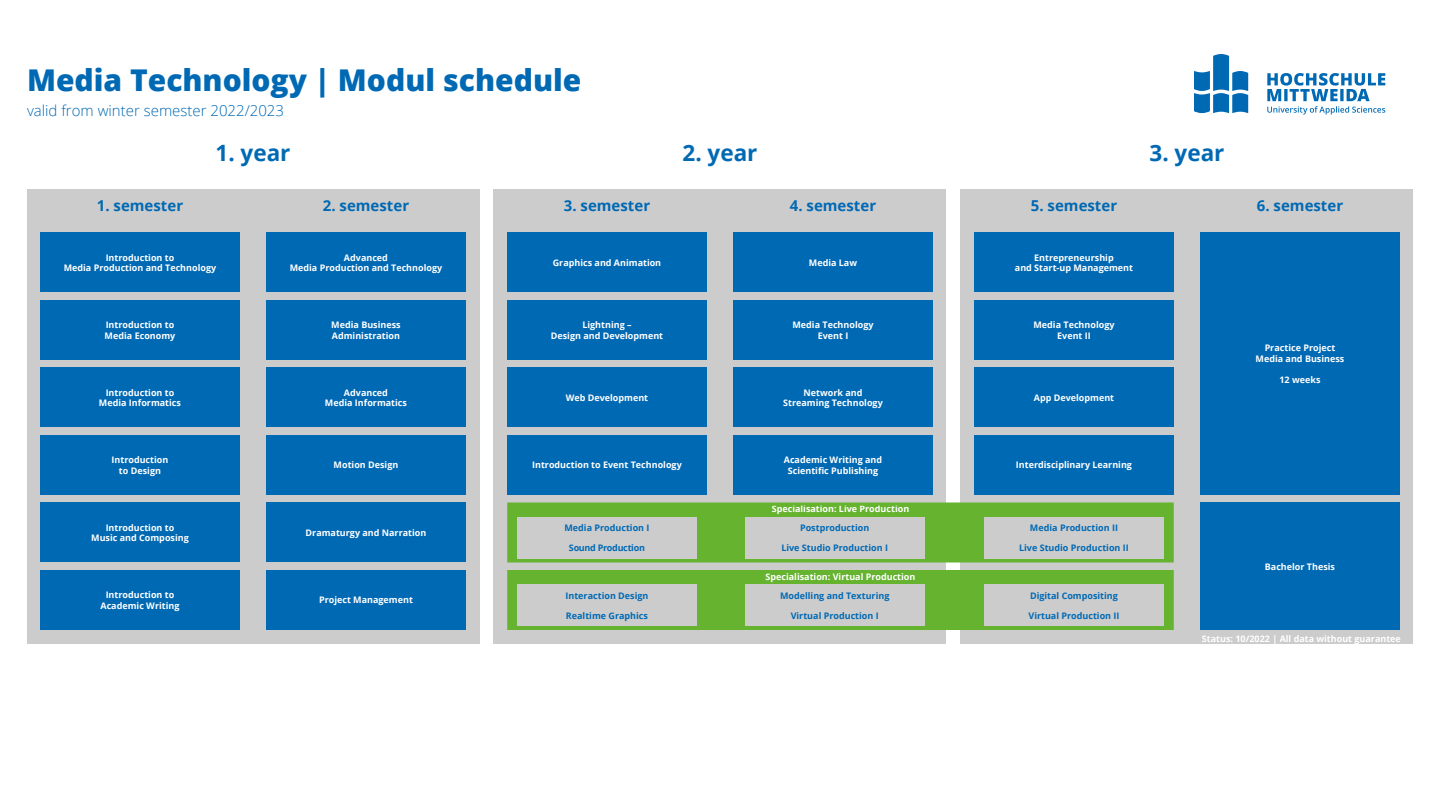
<style>
.page{position:relative;width:1440px;height:810px;background:#fff}
.page>*{position:absolute;margin:0;border:0;box-sizing:border-box;transform-origin:0 0}
.t1{font:800 30px "Open Sans";color:#0069b4}
.t2{font:700 22.5px "Open Sans";color:#0069b4}
.t3{font:700 15px "Open Sans";color:#0069b4}
.t4{font:300 15px "Open Sans";color:#0069b4}
.t5{font:700 9px/10.8px "Open Sans";color:#fff;text-align:center}
.t6{font:700 9px "Open Sans";color:#0069b4}
.t7{font:700 9px "Open Sans";letter-spacing:-.03em;color:#0069b4}
</style>
<div class="page">
<div style="left:27px;top:189px;width:452px;height:455px;background:#ccc"></div>
<div style="left:494px;top:189px;width:452px;height:455px;background:#ccc"></div>
<div style="left:961px;top:189px;width:452px;height:455px;background:#ccc"></div>
<div style="left:40px;top:232px;width:200px;height:60px;background:#0069b4"></div>
<div style="left:40px;top:300px;width:200px;height:60px;background:#0069b4"></div>
<div style="left:40px;top:368px;width:200px;height:60px;background:#0069b4"></div>
<div style="left:40px;top:435px;width:200px;height:60px;background:#0069b4"></div>
<div style="left:40px;top:502px;width:200px;height:60px;background:#0069b4"></div>
<div style="left:40px;top:570px;width:200px;height:60px;background:#0069b4"></div>
<div style="left:266px;top:232px;width:200px;height:60px;background:#0069b4"></div>
<div style="left:266px;top:300px;width:200px;height:60px;background:#0069b4"></div>
<div style="left:266px;top:368px;width:200px;height:60px;background:#0069b4"></div>
<div style="left:266px;top:435px;width:200px;height:60px;background:#0069b4"></div>
<div style="left:266px;top:502px;width:200px;height:60px;background:#0069b4"></div>
<div style="left:266px;top:570px;width:200px;height:60px;background:#0069b4"></div>
<div style="left:507px;top:232px;width:200px;height:60px;background:#0069b4"></div>
<div style="left:507px;top:300px;width:200px;height:60px;background:#0069b4"></div>
<div style="left:507px;top:368px;width:200px;height:60px;background:#0069b4"></div>
<div style="left:507px;top:435px;width:200px;height:60px;background:#0069b4"></div>
<div style="left:733px;top:232px;width:200px;height:60px;background:#0069b4"></div>
<div style="left:733px;top:300px;width:200px;height:60px;background:#0069b4"></div>
<div style="left:733px;top:368px;width:200px;height:60px;background:#0069b4"></div>
<div style="left:733px;top:435px;width:200px;height:60px;background:#0069b4"></div>
<div style="left:974px;top:232px;width:200px;height:60px;background:#0069b4"></div>
<div style="left:974px;top:300px;width:200px;height:60px;background:#0069b4"></div>
<div style="left:974px;top:368px;width:200px;height:60px;background:#0069b4"></div>
<div style="left:974px;top:435px;width:200px;height:60px;background:#0069b4"></div>
<div style="left:1200px;top:232px;width:200px;height:263px;background:#0069b4"></div>
<div style="left:1200px;top:502px;width:200px;height:128px;background:#0069b4"></div>
<div style="left:509px;top:504px;width:663px;height:57px;background:#65b32e"></div>
<div style="left:507px;top:502px;width:667px;height:60px;border:3px solid #65b32e"></div>
<div style="left:509px;top:572px;width:663px;height:56px;background:#65b32e"></div>
<div style="left:507px;top:570px;width:667px;height:60px;border:3px solid #65b32e"></div>
<div style="left:517px;top:517px;width:180px;height:41px;background:#ccc"></div>
<div style="left:745px;top:517px;width:180px;height:41px;background:#ccc"></div>
<div style="left:517px;top:585px;width:180px;height:41px;background:#ccc"></div>
<div style="left:745px;top:585px;width:180px;height:41px;background:#ccc"></div>
<div style="left:984px;top:517px;width:180px;height:41px;background:#ccc"></div>
<div style="left:984px;top:585px;width:180px;height:41px;background:#ccc"></div>
<svg style="left:1194px;top:54px;width:54px;height:59px"></svg>
<svg style="left:1267px;top:73px;width:118px;height:42px"></svg>
<h1 class="t1" style="left:27px;top:57px;width:556px">Media Technology | Modul schedule</h1>
<h3 class="t4" style="left:27px;top:100px;width:259px">valid from winter semester 2022/2023</h3>
<h2 class="t2" style="left:215px;top:137px;width:77px">1. year</h2>
<h2 class="t2" style="left:683px;top:137px;width:77px">2. year</h2>
<h2 class="t2" style="left:1150px;top:137px;width:77px">3. year</h2>
<h3 class="t3" style="left:97px;top:195px;width:88px">1. semester</h3>
<h3 class="t3" style="left:323px;top:195px;width:88px">2. semester</h3>
<h3 class="t3" style="left:564px;top:195px;width:88px">3. semester</h3>
<h3 class="t3" style="left:790px;top:195px;width:88px">4. semester</h3>
<h3 class="t3" style="left:1031px;top:195px;width:88px">5. semester</h3>
<h3 class="t3" style="left:1257px;top:195px;width:88px">6. semester</h3>
<p class="t5" style="left:64px;top:252px;width:154px">Introduction to<br>Media Production and Technology</p>
<p class="t5" style="left:290px;top:252px;width:154px">Advanced<br>Media Production and Technology</p>
<p class="t5" style="left:553px;top:257px;width:110px">Graphics and Animation</p>
<p class="t5" style="left:809px;top:257px;width:50px">Media Law</p>
<p class="t5" style="left:1015px;top:252px;width:120px">Entrepreneurship<br>and Start-up Management</p>
<p class="t5" style="left:105px;top:319px;width:72px;text-align:left">Introduction to<br>Media Economy</p>
<p class="t5" style="left:331px;top:319px;width:71px;text-align:left">Media Business<br>Administration</p>
<p class="t5" style="left:551px;top:319px;width:114px">Lightning –<br>Design and Development</p>
<p class="t5" style="left:792px;top:319px;width:83px">Media Technology<br>Event I</p>
<p class="t5" style="left:1033px;top:319px;width:83px">Media Technology<br>Event II</p>
<p class="t5" style="left:1256px;top:342px;width:90px">Practice Project<br>Media and Business</p>
<p class="t5" style="left:1279px;top:375px;width:43px">12 weeks</p>
<p class="t5" style="left:99px;top:387px;width:84px">Introduction to<br>Media Informatics</p>
<p class="t5" style="left:325px;top:387px;width:84px">Advanced<br>Media Informatics</p>
<p class="t5" style="left:566px;top:392px;width:84px">Web Development</p>
<p class="t5" style="left:783px;top:387px;width:101px">Network and<br>Streaming Technology</p>
<p class="t5" style="left:1034px;top:392px;width:82px">App Development</p>
<p class="t5" style="left:112px;top:454px;width:58px">Introduction to Design</p>
<p class="t5" style="left:334px;top:460px;width:66px">Motion Design</p>
<p class="t5" style="left:532px;top:460px;width:151px">Introduction to Event Technology</p>
<p class="t5" style="left:784px;top:454px;width:100px">Academic Writing and<br>Scientific Publishing</p>
<p class="t5" style="left:1016px;top:460px;width:118px">Interdisciplinary Learning</p>
<p class="t5" style="left:772px;top:503px;width:139px">Specialisation: Live Production</p>
<p class="t5" style="left:91px;top:522px;width:99px">Introduction to<br>Music and Composing</p>
<p class="t5" style="left:306px;top:527px;width:122px">Dramaturgy and Narration</p>
<p class="t6" style="left:564px;top:522px;width:87px">Media Production I</p>
<p class="t7" style="left:569px;top:542px;width:78px">Sound Production</p>
<p class="t6" style="left:800px;top:522px;width:71px">Postproduction</p>
<p class="t6" style="left:781px;top:542px;width:108px">Live Studio Production I</p>
<p class="t6" style="left:1030px;top:522px;width:90px">Media Production II</p>
<p class="t6" style="left:1019px;top:542px;width:111px">Live Studio Production II</p>
<p class="t5" style="left:1265px;top:561px;width:72px">Bachelor Thesis</p>
<p class="t5" style="left:766px;top:571px;width:151px">Specialisation: Virtual Production</p>
<p class="t5" style="left:100px;top:589px;width:81px">Introduction to<br>Academic Writing</p>
<p class="t5" style="left:319px;top:595px;width:95px">Project Management</p>
<p class="t6" style="left:566px;top:589px;width:84px">Interaction Design</p>
<p class="t6" style="left:566px;top:609px;width:84px">Realtime Graphics</p>
<p class="t6" style="left:780px;top:589px;width:111px">Modelling and Texturing</p>
<p class="t6" style="left:791px;top:609px;width:90px">Virtual Production I</p>
<p class="t6" style="left:1030px;top:589px;width:89px">Digital Compositing</p>
<p class="t6" style="left:1028px;top:609px;width:92px">Virtual Production II</p>
<p class="t5" style="left:1202px;top:633px;width:200px">Status: 10/2022 | All data without guarantee</p>
</div>
